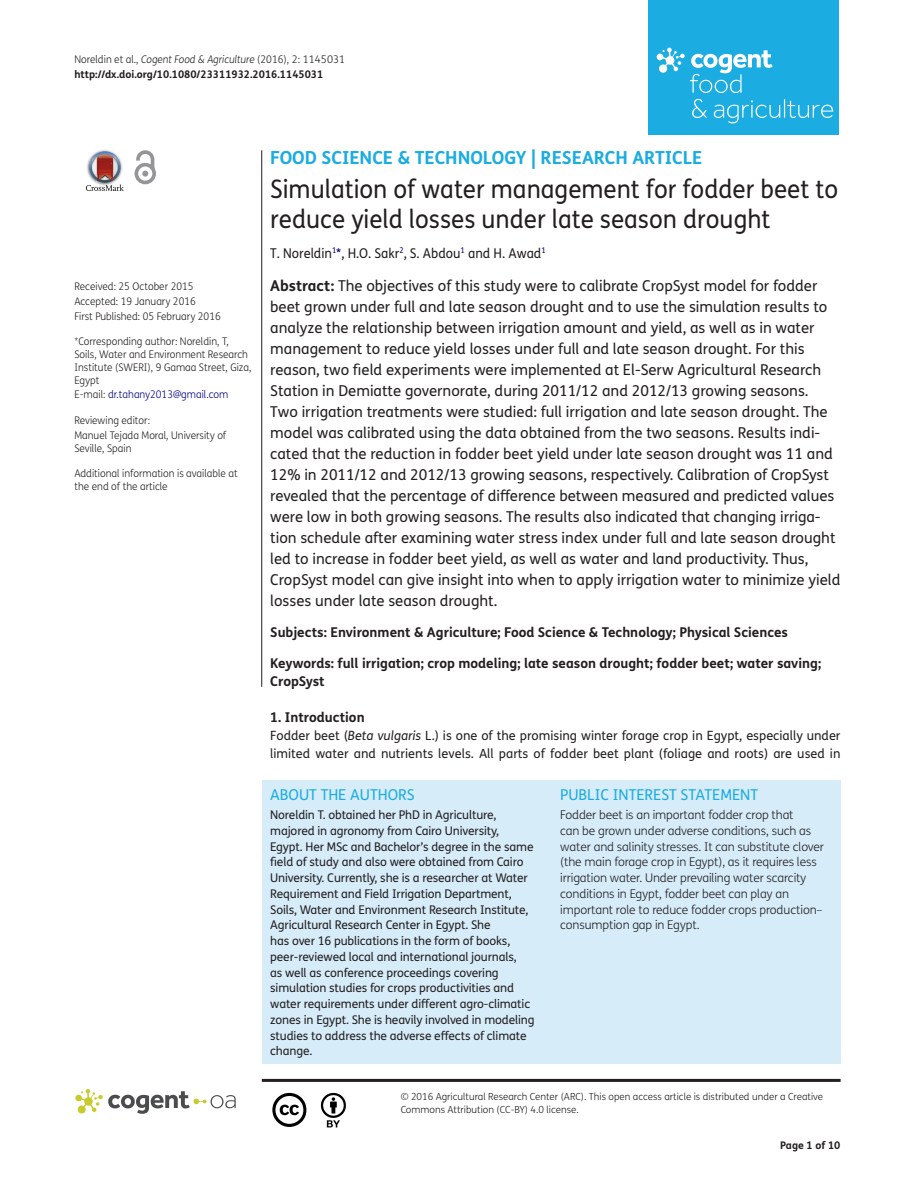
<style>
.page{position:relative;width:915px;height:1191px;background:#fff}
.page>*{position:absolute;margin:0;border:0;box-sizing:border-box;transform-origin:0 0}
.t1{font:25.5px/30px "FS Me Pro";color:#231f20;scale:.95 1}
.t2{font:700 18px "FS Me Pro";color:#1bace1}
.t3{font:15px/21px "FS Me Pro";color:#231f20}
.t4{font:15px "FS Me Pro";color:#1bace1}
.t5{font:700 13.5px/18px "FS Me Pro";color:#231f20}
.t6{font:13.5px "FS Me Pro";color:#231f20;scale:.95 1}
.t7{font:12.75px/18px "FS Me Pro";color:#231f20}
.t8{font:12px/15.8px "FS Me Pro";letter-spacing:-.01em;color:#231f20}
.t9{font:300 12px/15.8px "FS Me Pro";letter-spacing:-.01em;color:#231f20}
.t10{font:300 10.5px/12.8px "FS Me Pro";color:#231f20;scale:.95 1}
.t11{font:700 10.5px/15px "FS Me Pro";color:#231f20}
.t12{font:300 10.5px "FS Me Pro";color:#000080;scale:.95 1}
.t13{font:300 9.75px/12.8px "FS Me Pro";color:#231f20}
.s1{font-weight:300}
.s2{font-weight:300;font-style:italic}
.s3{color:#231f20}
.s4{color:#000080}
.s5{font-weight:700}
.s6{font-style:italic}
</style>
<div class="page">
<div style="left:648px;top:0;width:190px;height:134px;background:#1bace1"></div>
<svg style="left:656px;top:48px;width:116px;height:45px"></svg>
<svg style="left:692px;top:99px;width:15px;height:19px"></svg>
<svg style="left:713px;top:99px;width:119px;height:24px"></svg>
<div style="left:261px;top:780px;width:579px;height:283px;background:#d6ecf9"></div>
<svg style="left:86px;top:151px;width:38px;height:40px"></svg>
<svg style="left:134px;top:150px;width:22px;height:34px"></svg>
<hr style="left:261px;top:150px;width:1px;height:537px;background:#231f20">
<hr style="left:262px;top:1078px;width:578px;height:3px;background:#231f20">
<svg style="left:75px;top:1089px;width:161px;height:24px"></svg>
<svg style="left:272px;top:1093px;width:34px;height:34px"></svg>
<svg style="left:321px;top:1093px;width:25px;height:34px"></svg>
<p class="t11" style="left:74px;top:51px;width:272px"><span class="s1">Noreldin et al.,</span> <span class="s2">Cogent Food &amp; Agriculture</span> <span class="s1">(2016), 2: 1145031 </span>http://dx.doi.org/10.1080/23311932.2016.1145031</p>
<p class="t10" style="left:74px;top:279px;width:155px;line-height:14.9px">Received: 25 October 2015<br>Accepted: 19 January 2016<br>First Published: 05 February 2016</p>
<p class="t10" style="left:74px;top:335px;width:188px">*Corresponding author: Noreldin, T,<br>Soils, Water and Environment Research<br>Institute (SWERI), 9 Gamaa Street, Giza,<br>Egypt</p>
<p class="t12" style="left:74px;top:387px;width:163px"><span class="s3">E-mail:</span> dr.tahany2013@gmail.com</p>
<p class="t10" style="left:74px;top:412px;width:161px;line-height:14.9px">Reviewing editor:<br>Manuel Tejada Moral, University of</p>
<p class="t10" style="left:74px;top:441px;width:61px">Seville, Spain</p>
<p class="t10" style="left:74px;top:467px;width:173px">Additional information is available at the end of the article</p>
<p class="t2" style="left:270px;top:143px;width:433px">FOOD SCIENCE &amp; TECHNOLOGY | RESEARCH ARTICLE</p>
<h1 class="t1" style="left:270px;top:174px;width:599px">Simulation of water management for fodder beet to reduce yield losses under late season drought</h1>
<p class="t6" style="left:270px;top:243px;width:291px">T. Noreldin<sup>1</sup><span class="s4">*</span>, H.O. Sakr<sup>2</sup>, S. Abdou<sup>1</sup> and H. Awad<sup>1</sup></p>
<p class="t3" style="left:270px;top:275px;width:571px"><span class="s5">Abstract:</span> The objectives of this study were to calibrate CropSyst model for fodder beet grown under full and late season drought and to use the simulation results to analyze the relationship between irrigation amount and yield, as well as in water management to reduce yield losses under full and late season drought. For this reason, two field experiments were implemented at El-Serw Agricultural Research Station in Demiatte governorate, during 2011/12 and 2012/13 growing seasons.<br>Two irrigation treatments were studied: full irrigation and late season drought. The model was calibrated using the data obtained from the two seasons. Results indi&shy;cated that the reduction in fodder beet yield under late season drought was 11 and 12% in 2011/12 and 2012/13 growing seasons, respectively. Calibration of CropSyst revealed that the percentage of difference between measured and predicted values were low in both growing seasons. The results also indicated that changing irriga&shy;tion schedule after examining water stress index under full and late season drought led to increase in fodder beet yield, as well as water and land productivity. Thus, CropSyst model can give insight into when to apply irrigation water to minimize yield losses under late season drought.</p>
<p class="t5" style="left:270px;top:623px;width:519px">Subjects: Environment &amp; Agriculture; Food Science &amp; Technology; Physical Sciences</p>
<p class="t5" style="left:270px;top:653px;width:552px">Keywords: full irrigation; crop modeling; late season drought; fodder beet; water saving;<br>CropSyst</p>
<p class="t5" style="left:270px;top:707px;width:96px">1. Introduction</p>
<p class="t7" style="left:270px;top:726px;width:571px">Fodder beet (<span class="s6">Beta vulgaris</span> L.) is one of the promising winter forage crop in Egypt, especially under limited water and nutrients levels. All parts of fodder beet plant (foliage and roots) are used in</p>
<p class="t4" style="left:270px;top:784px;width:146px">ABOUT THE AUTHORS</p>
<p class="t8" style="left:270px;top:806px;width:266px">Noreldin T. obtained her PhD in Agriculture, majored in agronomy from Cairo University, Egypt. Her MSc and Bachelor’s degree in the same field of study and also were obtained from Cairo University. Currently, she is a researcher at Water Requirement and Field Irrigation Department, Soils, Water and Environment Research Institute, Agricultural Research Center in Egypt. She<br>has over 16 publications in the form of books, peer-reviewed local and international journals,<br>as well as conference proceedings covering simulation studies for crops productivities and water requirements under different agro-climatic zones in Egypt. She is heavily involved in modeling studies to address the adverse effects of climate change.</p>
<p class="t4" style="left:560px;top:784px;width:199px">PUBLIC INTEREST STATEMENT</p>
<p class="t9" style="left:560px;top:806px;width:265px">Fodder beet is an important fodder crop that<br>can be grown under adverse conditions, such as water and salinity stresses. It can substitute clover (the main forage crop in Egypt), as it requires less irrigation water. Under prevailing water scarcity conditions in Egypt, fodder beet can play an important role to reduce fodder crops production– consumption gap in Egypt.</p>
<p class="t13" style="left:400px;top:1090px;width:424px">© 2016 Agricultural Research Center (ARC). This open access article is distributed under a Creative<br>Commons Attribution (CC-BY) 4.0 license.</p>
<p class="t11" style="left:780px;top:1137px;width:62px">Page 1 of 10</p>
</div>
